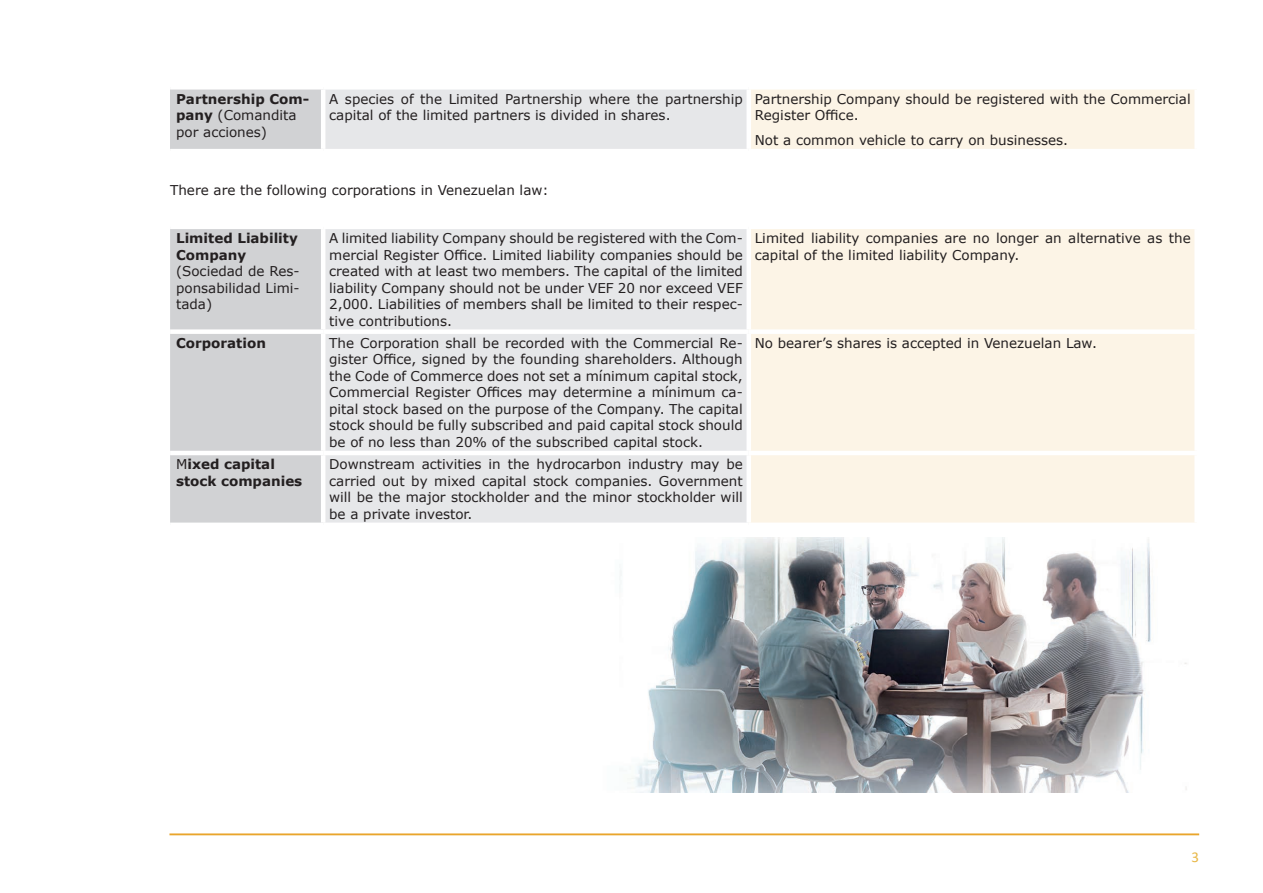
<style>
.page{position:relative;width:1263px;height:893px;background:#fff}
.page>*{position:absolute;margin:0;border:0;box-sizing:border-box;transform-origin:0 0}
.t1{font:15px "Calibri";color:#e8b848}
.t2{font:13.5px/16.5px "Verdana";color:#231f20}
.t3{font:700 13.5px/16.5px "Verdana";color:#231f20}
.s1{font-weight:700}
.s2{font-weight:400}
</style>
<div class="page">
<hr style="left:169px;top:833px;width:1030px;height:2px;background:#e9a52c">
<img style="left:620px;top:537px;width:567px;height:255px">
<div style="left:170px;top:87px;width:153px;height:64px;background:#d1d2d4"></div>
<div style="left:323px;top:87px;width:426px;height:64px;background:#e6e7e9"></div>
<div style="left:749px;top:87px;width:448px;height:64px;background:#fcf4e6"></div>
<div style="left:170px;top:85px;width:153px;height:5px;background:#fff"></div>
<div style="left:323px;top:85px;width:426px;height:5px;background:#fff"></div>
<hr style="left:321px;top:90px;width:4px;height:59px;background:#fff">
<div style="left:749px;top:85px;width:450px;height:5px;background:#fff"></div>
<div style="left:746px;top:90px;width:5px;height:59px;background:#fff"></div>
<div style="left:1194px;top:90px;width:5px;height:59px;background:#fff"></div>
<hr style="left:170px;top:149px;width:153px;height:4px;background:#fff">
<hr style="left:323px;top:149px;width:426px;height:4px;background:#fff">
<hr style="left:749px;top:149px;width:450px;height:4px;background:#fff">
<div style="left:170px;top:229px;width:151px;height:294px;background:#d1d2d4"></div>
<div style="left:325px;top:229px;width:421px;height:294px;background:#e6e7e9"></div>
<div style="left:751px;top:229px;width:443px;height:294px;background:#fcf4e6"></div>
<div style="left:170px;top:329px;width:153px;height:5px;background:#fff"></div>
<div style="left:323px;top:329px;width:426px;height:5px;background:#fff"></div>
<div style="left:749px;top:329px;width:450px;height:5px;background:#fff"></div>
<hr style="left:170px;top:451px;width:153px;height:4px;background:#fff">
<hr style="left:323px;top:451px;width:426px;height:4px;background:#fff">
<hr style="left:749px;top:451px;width:450px;height:4px;background:#fff">
<p class="t2" style="left:176px;top:90px;width:135px"><span class="s1">Partnership Com&shy;pany</span> (Comandita por acciones)</p>
<p class="t2" style="left:329px;top:90px;width:415px">A species of the Limited Partnership where the partnership capital of the limited partners is divided in shares.</p>
<p class="t2" style="left:755px;top:90px;width:437px">Partnership Company should be registered with the Commercial<br>Register Office.</p>
<p class="t2" style="left:755px;top:132px;width:315px">Not a common vehicle to carry on businesses.</p>
<p class="t2" style="left:170px;top:181px;width:380px">There are the following corporations in Venezuelan law:</p>
<p class="t3" style="left:176px;top:230px;width:123px">Limited Liability<br>Company</p>
<p class="t2" style="left:176px;top:263px;width:125px;text-align:justify">(Sociedad de Res&shy;ponsabilidad Limi&shy;tada)</p>
<p class="t2" style="left:329px;top:230px;width:415px;text-align:justify">A limited liability Company should be registered with the Com&shy;mercial Register Office. Limited liability companies should be created with at least two members. The capital of the limited liability Company should not be under VEF 20 nor exceed VEF 2,000. Liabilities of members shall be limited to their respec&shy;tive contributions.</p>
<p class="t2" style="left:755px;top:230px;width:437px">Limited liability companies are no longer an alternative as the capital of the limited liability Company.</p>
<p class="t3" style="left:176px;top:334px;width:91px">Corporation</p>
<p class="t2" style="left:329px;top:335px;width:415px;text-align:justify">The Corporation shall be recorded with the Commercial Re&shy;gister Office, signed by the founding shareholders. Although the Code of Commerce does not set a mínimum capital stock, Commercial Register Offices may determine a mínimum ca&shy;pital stock based on the purpose of the Company. The capital stock should be fully subscribed and paid capital stock should be of no less than 20% of the subscribed capital stock.</p>
<p class="t2" style="left:755px;top:335px;width:344px">No bearer’s shares is accepted in Venezuelan Law.</p>
<p class="t3" style="left:176px;top:456px;width:128px"><span class="s2">M</span>ixed capital stock companies</p>
<p class="t2" style="left:329px;top:456px;width:415px;text-align:justify">Downstream activities in the hydrocarbon industry may be carried out by mixed capital stock companies. Government will be the major stockholder and the minor stockholder will be a private investor.</p>
<p class="t1" style="left:1191px;top:846px;width:9px">3</p>
</div>
